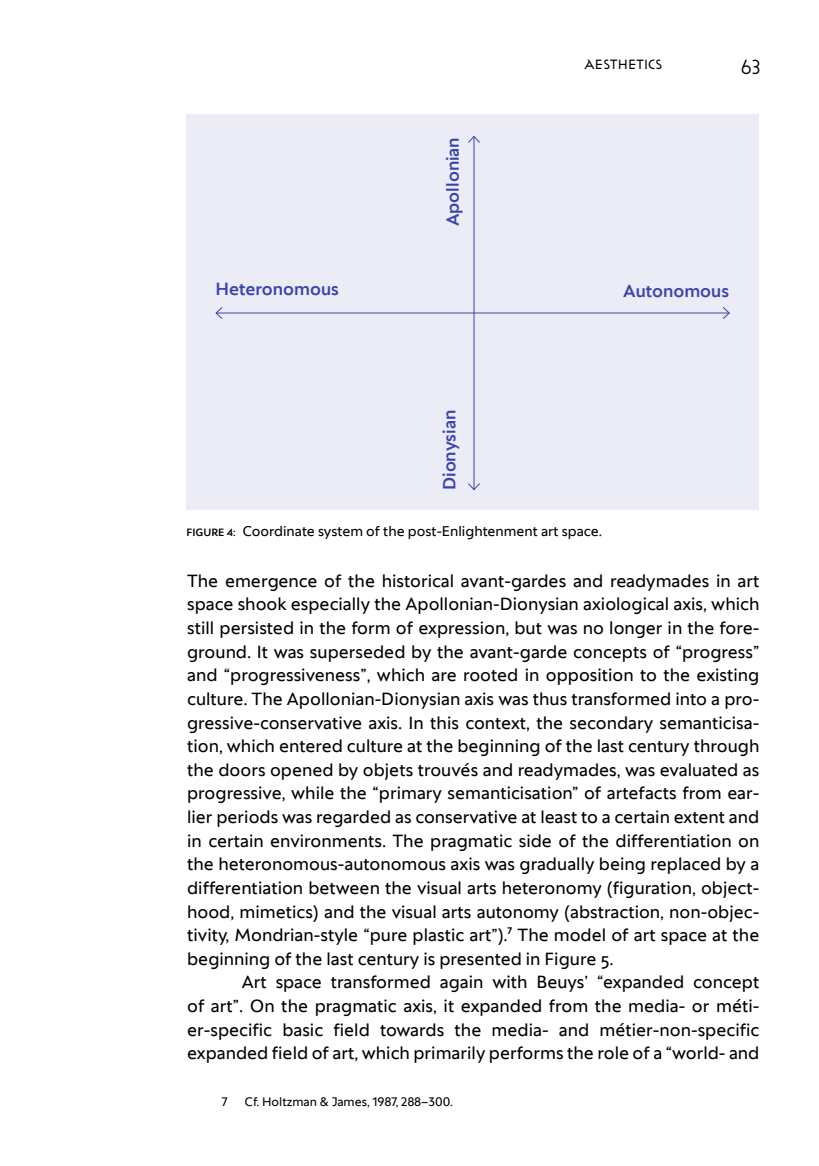
<style>
.page{position:relative;width:819px;height:1166px;background:#fff}
.page>*{position:absolute;margin:0;border:0;box-sizing:border-box;transform-origin:0 0}
.t1{font:17.5px/23.6px "Univerza Sans";color:#000;text-align:justify}
.t2{font:500 17.5px "Univerza Sans";color:#3844ac}
.t3{font:300 17.5px "Plecnik";color:#000}
.t4{font:300 15.75px "Plecnik";letter-spacing:.01em;color:#000}
.t5{font:14px "Univerza Sans";color:#000}
.t6{font:12.25px "Univerza Sans";color:#000}
.s1{font-weight:500;font-size:10.5px}
</style>
<div class="page">
<div style="left:186px;top:114px;width:572px;height:396px;background:#ebecf6"></div>
<hr style="left:473px;top:136px;width:1px;height:354px;background:#3844ac">
<svg style="left:468px;top:136px;width:12px;height:8px"></svg>
<svg style="left:468px;top:482px;width:12px;height:8px"></svg>
<hr style="left:216px;top:313px;width:513px;height:1px;background:#3844ac">
<svg style="left:215px;top:307px;width:8px;height:12px"></svg>
<svg style="left:721px;top:307px;width:9px;height:12px"></svg>
<p class="t2" style="left:439px;top:226px;width:90px;rotate:-90deg">Apollonian</p>
<p class="t4" style="left:584px;top:49px;width:79px">AESTHETICS</p>
<p class="t3" style="left:740px;top:52px;width:22px">63</p>
<p class="t2" style="left:215px;top:276px;width:125px">Heteronomous</p>
<p class="t2" style="left:623px;top:278px;width:107px">Autonomous</p>
<p class="t2" style="left:436px;top:490px;width:82px;rotate:-90deg">Dionysian</p>
<p class="t5" style="left:186px;top:521px;width:417px"><span class="s1">FIGURE 4:</span> Coordinate system of the post-Enlightenment art space.</p>
<p class="t1" style="left:187px;top:568px;width:573px">The emergence of the historical avant-gardes and readymades in art space shook especially the Apollonian-Dionysian axiological axis, which still persisted in the form of expression, but was no longer in the fore&shy;ground. It was superseded by the avant-garde concepts of “progress” and “progressiveness”, which are rooted in opposition to the existing culture. The Apollonian-Dionysian axis was thus transformed into a pro&shy;gressive-conservative axis. In this context, the secondary semanticisa&shy;tion, which entered culture at the beginning of the last century through the doors opened by objets trouvés and readymades, was evaluated as progressive, while the “primary semanticisation” of artefacts from ear&shy;lier periods was regarded as conservative at least to a certain extent and in certain environments. The pragmatic side of the differentiation on the heteronomous-autonomous axis was gradually being replaced by a differentiation between the visual arts heteronomy (figuration, object&shy;hood, mimetics) and the visual arts autonomy (abstraction, non-objec&shy;tivity, Mondrian-style “pure plastic art”).7 The model of art space at the beginning of the last century is presented in Figure 5.</p>
<p class="t1" style="left:187px;top:970px;width:574px;text-indent:55px">Art space transformed again with Beuys’ “expanded concept of art”. On the pragmatic axis, it expanded from the media- or méti&shy;er-specific basic field towards the media- and métier-non-specific expanded field of art, which primarily performs the role of a “world- and</p>
<p class="t6" style="left:222px;top:1093px;width:7px">7</p>
<p class="t6" style="left:244px;top:1093px;width:210px">Cf. Holtzman &amp; James, 1987, 288–300.</p>
</div>
